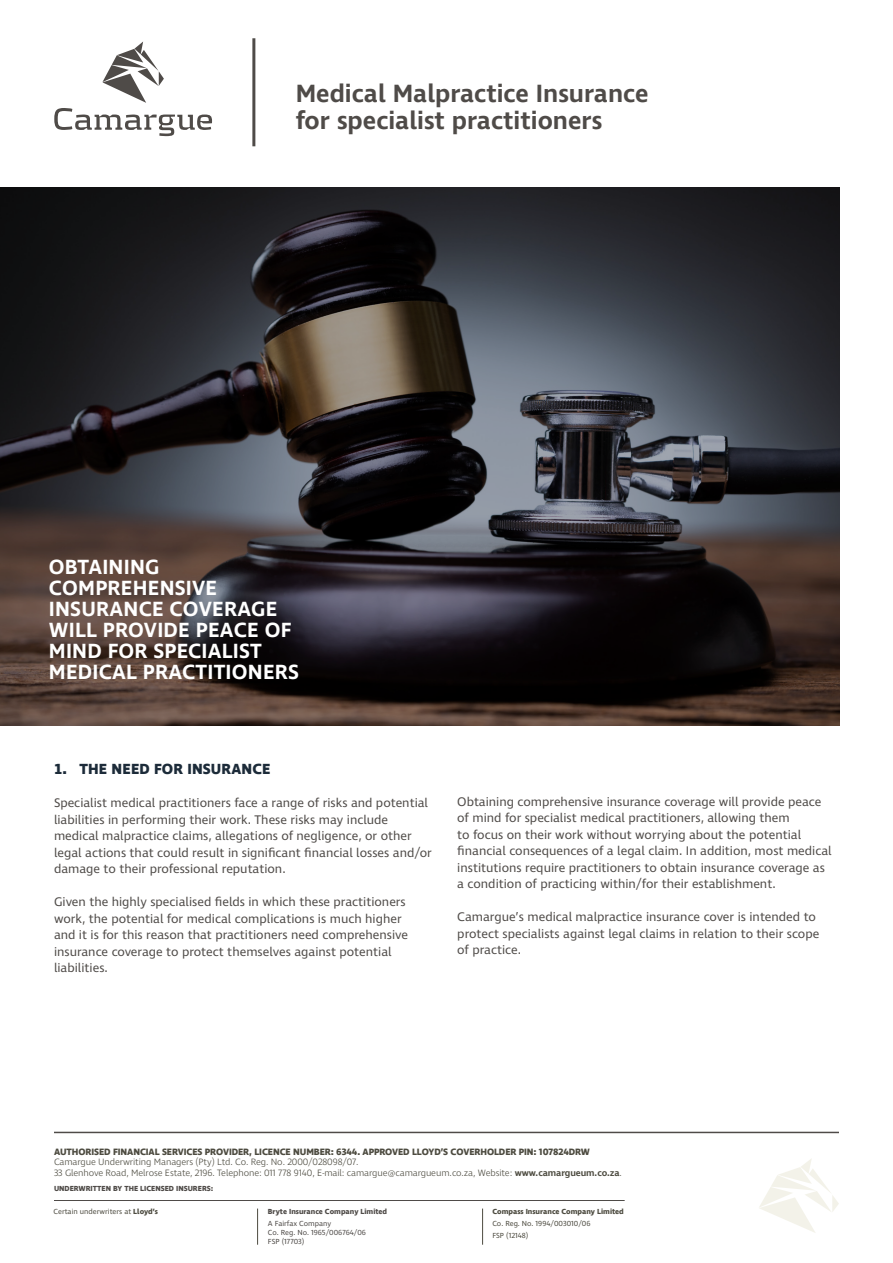
<style>
.page{position:relative;width:893px;height:1263px;background:#fff}
.page>*{position:absolute;margin:0;border:0;box-sizing:border-box;transform-origin:0 0}
.t1{font:600 25.5px/27px "Ingra";color:#4f4b48}
.t2{font:600 21px/21px "Ingra";letter-spacing:.01em;color:#fff}
.t3{font:700 15px "Ingra";letter-spacing:.01em;color:#1c2b39}
.t4{font:12.75px/16.5px "Ingra";color:#4f4b48}
.t5{font:300 9.45px/10.5px "Ingra";letter-spacing:-.01em;color:#4d4b40}
.t6{font:700 9.45px "Ingra";letter-spacing:-.01em;color:#4d4b40}
.t7{font:700 7.5px "Ingra";color:#4f4b48}
.t8{font:7.5px/12px "Ingra";color:#4d4b40}
.t9{font:7.5px/9px "Ingra";color:#4f4b48}
.t10{font:700 7.5px "Ingra";color:#4d4b40}
.s1{font-weight:600}
.s2{font-weight:700}
</style>
<div class="page">
<hr style="left:252px;top:38px;width:3px;height:108px;background:#4f4b48">
<svg style="left:54px;top:41px;width:158px;height:95px"></svg>
<hr style="left:54px;top:1132px;width:785px;height:1px;background:#4f4b48">
<hr style="left:54px;top:1200px;width:571px;height:1px;background:#4f4b48">
<hr style="left:257px;top:1208px;width:1px;height:37px;background:#4d4b40">
<hr style="left:482px;top:1208px;width:1px;height:37px;background:#4d4b40">
<svg style="left:0;top:187px;width:839px;height:538px;background:#333032"></svg>
<svg style="left:759px;top:1159px;width:80px;height:74px"></svg>
<h1 class="t1" style="left:296px;top:81px;width:354px">Medical Malpractice Insurance for specialist practitioners</h1>
<h2 class="t2" style="left:49px;top:557px;width:252px">OBTAINING<br>COMPREHENSIVE<br>INSURANCE COVERAGE<br>WILL PROVIDE PEACE OF<br>MIND FOR SPECIALIST<br>MEDICAL PRACTITIONERS</h2>
<p class="t3" style="left:54px;top:760px;width:218px">1. THE NEED FOR INSURANCE</p>
<p class="t4" style="left:54px;top:795px;width:379px">Specialist medical practitioners face a range of risks and potential liabilities in performing their work. These risks may include medical malpractice claims, allegations of negligence, or other legal actions that could result in significant financial losses and/or damage to their professional reputation.</p>
<p class="t4" style="left:54px;top:894px;width:356px">Given the highly specialised fields in which these practitioners work, the potential for medical complications is much higher and it is for this reason that practitioners need comprehensive insurance coverage to protect themselves against potential liabilities.</p>
<p class="t4" style="left:457px;top:794px;width:376px">Obtaining comprehensive insurance coverage will provide peace of mind for specialist medical practitioners, allowing them<br>to focus on their work without worrying about the potential financial consequences of a legal claim. In addition, most medical institutions require practitioners to obtain insurance coverage as a condition of practicing within/for their establishment.</p>
<p class="t4" style="left:457px;top:909px;width:363px">Camargue’s medical malpractice insurance cover is intended to protect specialists against legal claims in relation to their scope of practice.</p>
<p class="t6" style="left:54px;top:1145px;width:537px">AUTHORISED FINANCIAL SERVICES PROVIDER, LICENCE NUMBER: 6344. APPROVED LLOYD’S COVERHOLDER PIN: 107824DRW</p>
<p class="t5" style="left:54px;top:1157px;width:569px">Camargue Underwriting Managers (Pty) Ltd. Co. Reg. No. 2000/028098/07.<br>33 Glenhove Road, Melrose Estate, 2196. Telephone: 011 778 9140, E-mail: camargue@camargueum.co.za, Website: <span class="s1">www.camargueum.co.za</span>.</p>
<p class="t7" style="left:54px;top:1184px;width:161px">UNDERWRITTEN BY THE LICENSED INSURERS:</p>
<p class="t8" style="left:54px;top:1206px;width:106px">Certain underwriters at <span class="s2">Lloyd’s</span></p>
<p class="t7" style="left:268px;top:1207px;width:121px">Bryte Insurance Company Limited</p>
<p class="t9" style="left:268px;top:1219px;width:100px">A Fairfax Company<br>Co. Reg. No. 1965/006764/06<br>FSP (17703)</p>
<p class="t10" style="left:492px;top:1207px;width:133px">Compass Insurance Company Limited</p>
<p class="t8" style="left:492px;top:1218px;width:100px">Co. Reg. No. 1994/003010/06<br>FSP (12148)</p>
</div>
